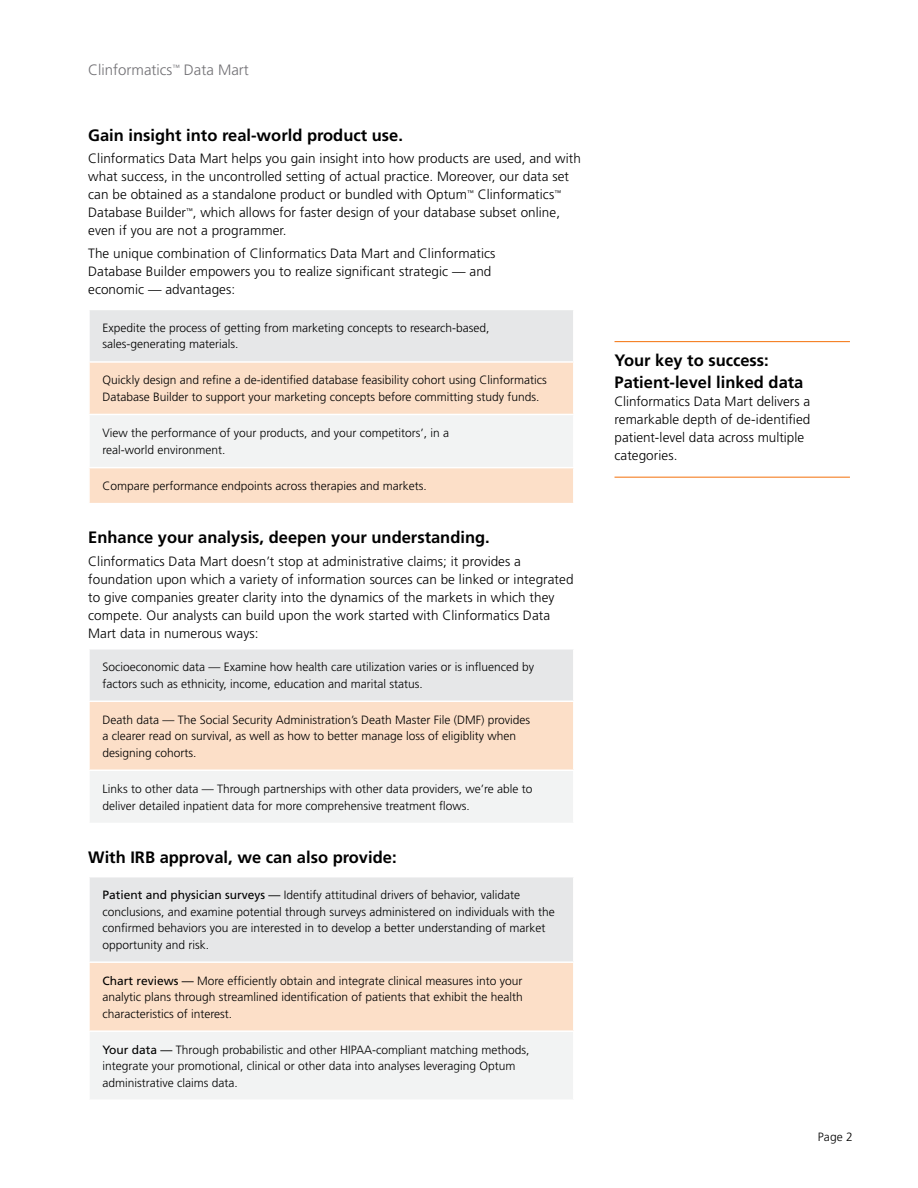
<style>
.page{position:relative;width:918px;height:1188px;background:#fff}
.page>*{position:absolute;margin:0;border:0;box-sizing:border-box;transform-origin:0 0}
.t1{font:700 16.5px/22.5px "Frutiger LT Std";color:#000}
.t2{font:300 15px "Frutiger LT Std";color:#717074}
.t3{font:300 13.5px/18px "Frutiger LT Std";letter-spacing:.005em;color:#000}
.t4{font:300 12px/16.5px "Frutiger LT Std";color:#000}
.s1{font-weight:400}
</style>
<div class="page">
<div style="left:89px;top:309px;width:485px;height:53px;background:#e6e7e8"></div>
<div style="left:90px;top:363px;width:483px;height:140px;background:#fcdfc8"></div>
<div style="left:89px;top:414px;width:485px;height:54px;background:#f2f3f3"></div>
<hr style="left:88px;top:309px;width:487px;height:1px;background:#fff">
<hr style="left:88px;top:310px;width:2px;height:51px;background:#fff">
<hr style="left:573px;top:310px;width:2px;height:51px;background:#fff">
<hr style="left:88px;top:361px;width:487px;height:2px;background:#fff">
<hr style="left:88px;top:414px;width:487px;height:1px;background:#fff">
<hr style="left:88px;top:415px;width:2px;height:52px;background:#fff">
<hr style="left:573px;top:415px;width:2px;height:52px;background:#fff">
<hr style="left:88px;top:467px;width:487px;height:1px;background:#fff">
<div style="left:89px;top:649px;width:485px;height:52px;background:#e6e7e8"></div>
<div style="left:89px;top:701px;width:485px;height:69px;background:#fcdfc8"></div>
<div style="left:89px;top:770px;width:485px;height:53px;background:#f2f3f3"></div>
<hr style="left:88px;top:648px;width:487px;height:2px;background:#fff">
<hr style="left:88px;top:650px;width:2px;height:51px;background:#fff">
<hr style="left:573px;top:650px;width:2px;height:51px;background:#fff">
<hr style="left:88px;top:701px;width:487px;height:1px;background:#fff">
<hr style="left:88px;top:702px;width:2px;height:68px;background:#fff">
<hr style="left:573px;top:702px;width:2px;height:68px;background:#fff">
<hr style="left:88px;top:770px;width:487px;height:1px;background:#fff">
<hr style="left:88px;top:771px;width:2px;height:52px;background:#fff">
<hr style="left:573px;top:771px;width:2px;height:52px;background:#fff">
<div style="left:89px;top:877px;width:485px;height:85px;background:#e6e7e8"></div>
<div style="left:89px;top:962px;width:485px;height:69px;background:#fcdfc8"></div>
<div style="left:89px;top:1031px;width:485px;height:69px;background:#f2f3f3"></div>
<hr style="left:88px;top:877px;width:2px;height:84px;background:#fff">
<hr style="left:573px;top:877px;width:2px;height:84px;background:#fff">
<hr style="left:88px;top:961px;width:487px;height:2px;background:#fff">
<hr style="left:88px;top:963px;width:2px;height:67px;background:#fff">
<hr style="left:573px;top:963px;width:2px;height:67px;background:#fff">
<hr style="left:88px;top:1030px;width:487px;height:2px;background:#fff">
<hr style="left:88px;top:1032px;width:2px;height:67px;background:#fff">
<hr style="left:573px;top:1032px;width:2px;height:67px;background:#fff">
<hr style="left:88px;top:1099px;width:487px;height:2px;background:#fff">
<hr style="left:615px;top:341px;width:235px;height:1px;background:#f58025">
<hr style="left:615px;top:477px;width:235px;height:1px;background:#f58025">
<p class="t2" style="left:88px;top:61px;width:162px">Clinformatics<sup>™</sup> Data Mart</p>
<h1 class="t1" style="left:88px;top:124px;width:316px">Gain insight into real-world product use.</h1>
<p class="t3" style="left:88px;top:150px;width:494px">Clinformatics Data Mart helps you gain insight into how products are used, and with what success, in the uncontrolled setting of actual practice. Moreover, our data set can be obtained as a standalone product or bundled with Optum<sup>™</sup> Clinformatics<sup>™ </sup>Database Builder<sup>™</sup>, which allows for faster design of your database subset online, even if you are not a programmer.</p>
<p class="t3" style="left:88px;top:244px;width:409px">The unique combination of Clinformatics Data Mart and Clinformatics<br>Database Builder empowers you to realize significant strategic — and economic — advantages:</p>
<p class="t4" style="left:102px;top:320px;width:389px">Expedite the process of getting from marketing concepts to research-based, sales-generating materials.</p>
<p class="t4" style="left:102px;top:372px;width:446px">Quickly design and refine a de-identified database feasibility cohort using Clinformatics<br>Database Builder to support your marketing concepts before committing study funds.</p>
<p class="t4" style="left:102px;top:425px;width:348px">View the performance of your products, and your competitors’, in a real-world environment.</p>
<p class="t4" style="left:102px;top:478px;width:326px">Compare performance endpoints across therapies and markets.</p>
<h1 class="t1" style="left:88px;top:526px;width:403px">Enhance your analysis, deepen your understanding.</h1>
<p class="t3" style="left:88px;top:552px;width:487px">Clinformatics Data Mart doesn’t stop at administrative claims; it provides a foundation upon which a variety of information sources can be linked or integrated to give companies greater clarity into the dynamics of the markets in which they compete. Our analysts can build upon the work started with Clinformatics Data Mart data in numerous ways:</p>
<p class="t4" style="left:102px;top:659px;width:433px">Socioeconomic data — Examine how health care utilization varies or is influenced by factors such as ethnicity, income, education and marital status.</p>
<p class="t4" style="left:102px;top:712px;width:429px">Death data — The Social Security Administration’s Death Master File (DMF) provides a clearer read on survival, as well as how to better manage loss of eligiblity when designing cohorts.</p>
<p class="t4" style="left:102px;top:781px;width:432px">Links to other data — Through partnerships with other data providers, we’re able to deliver detailed inpatient data for more comprehensive treatment flows.</p>
<h1 class="t1" style="left:88px;top:846px;width:310px">With IRB approval, we can also provide:</h1>
<p class="t4" style="left:102px;top:887px;width:454px"><span class="s1">Patient and physician surveys —</span> Identify attitudinal drivers of behavior, validate conclusions, and examine potential through surveys administered on individuals with the confirmed behaviors you are interested in to develop a better understanding of market opportunity and risk.</p>
<p class="t4" style="left:102px;top:972px;width:422px;text-align:justify"><span class="s1">Chart reviews —</span> More efficiently obtain and integrate clinical measures into your analytic plans through streamlined identification of patients that exhibit the health characteristics of interest.</p>
<p class="t4" style="left:102px;top:1041px;width:428px"><span class="s1">Your data —</span> Through probabilistic and other HIPAA-compliant matching methods, integrate your promotional, clinical or other data into analyses leveraging Optum administrative claims data.</p>
<h1 class="t1" style="left:615px;top:349px;width:190px">Your key to success:<br>Patient-level linked data</h1>
<p class="t3" style="left:615px;top:393px;width:197px">Clinformatics Data Mart delivers a remarkable depth of de-identified patient-level data across multiple categories.</p>
<p class="t4" style="left:818px;top:1129px;width:36px">Page 2</p>
</div>
